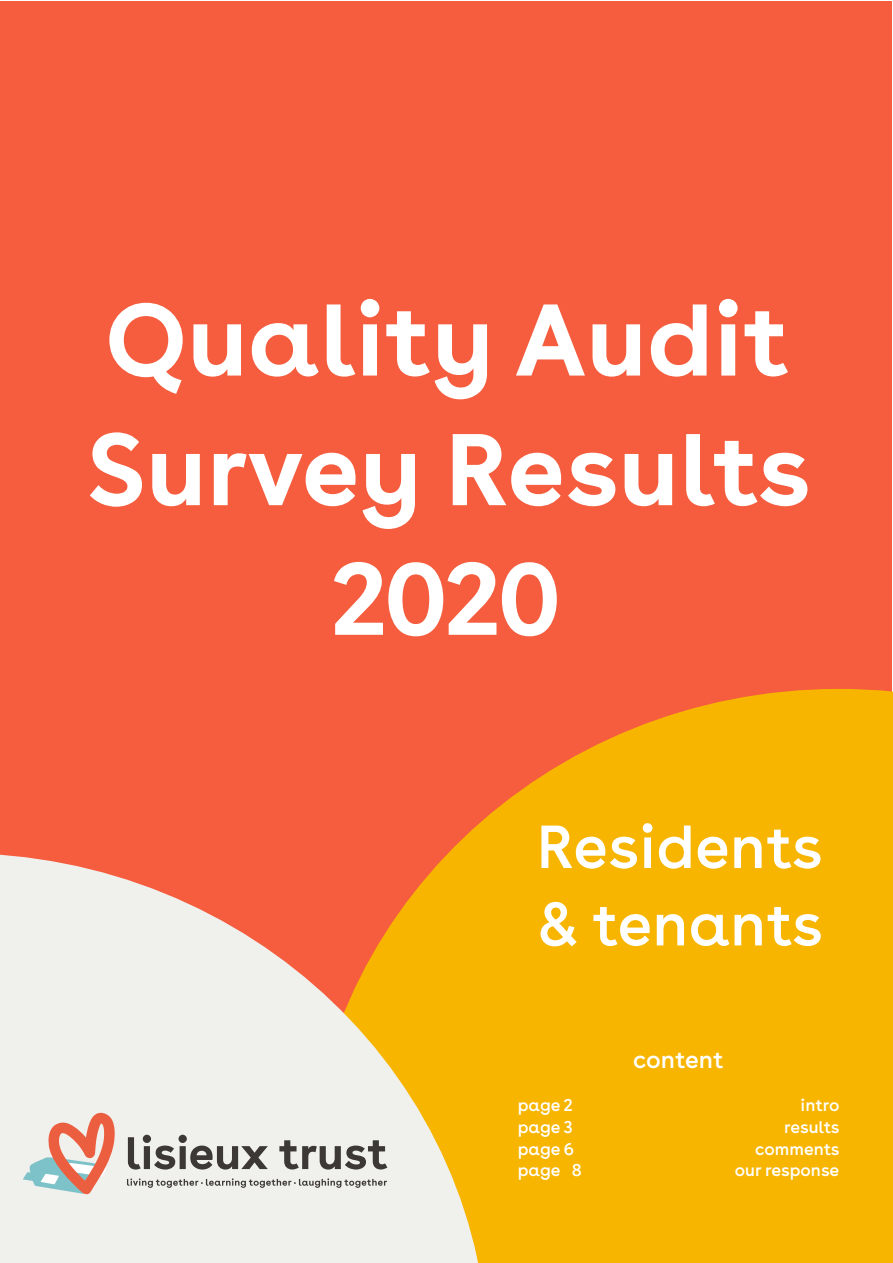
<style>
.page{position:relative;width:893px;height:1263px;background:#fff}
.page>*{position:absolute;margin:0;border:0;box-sizing:border-box;transform-origin:0 0}
.t1{font:700 108px/129.6px "Buenos Aires";color:#fff}
.t2{font:64.5px/77.4px "Buenos Aires";color:#fff}
.t3{font:25.5px "Buenos Aires";color:#fff}
.t4{font:18px "Buenos Aires";color:#fff}
</style>
<div class="page">
<div style="left:1px;top:1px;width:891px;height:1261px;background:#f55d3e"></div>
<svg style="left:448px;top:689px;width:445px;height:574px;background:#f6ad05"></svg>
<svg style="left:0;top:853px;width:488px;height:410px;background:#f1d0aa"></svg>
<svg style="left:127px;top:1178px;width:260px;height:10px;background:#c1c0bd"></svg>
<svg style="left:128px;top:1135px;width:140px;height:34px;background:#a8a7a4"></svg>
<svg style="left:279px;top:1140px;width:108px;height:29px;background:#a3a19e"></svg>
<svg style="left:23px;top:1113px;width:92px;height:82px"></svg>
<p class="t1" style="left:86px;top:270px;width:727px">Quality Audit<br>Survey Results</p>
<p class="t1" style="left:333px;top:529px;width:229px">2020</p>
<p class="t2" style="left:536px;top:807px;width:288px">Residents &amp; tenants</p>
<p class="t3" style="left:633px;top:1044px;width:92px">content</p>
<p class="t4" style="left:518px;top:1094px;width:57px">page 2</p>
<p class="t4" style="left:800px;top:1094px;width:40px">intro</p>
<p class="t4" style="left:518px;top:1116px;width:56px">page 3</p>
<p class="t4" style="left:784px;top:1116px;width:57px">results</p>
<p class="t4" style="left:518px;top:1137px;width:58px">page 6</p>
<p class="t4" style="left:755px;top:1137px;width:86px">comments</p>
<p class="t4" style="left:518px;top:1159px;width:65px">page 8</p>
<p class="t4" style="left:735px;top:1159px;width:106px">our response</p>
</div>
